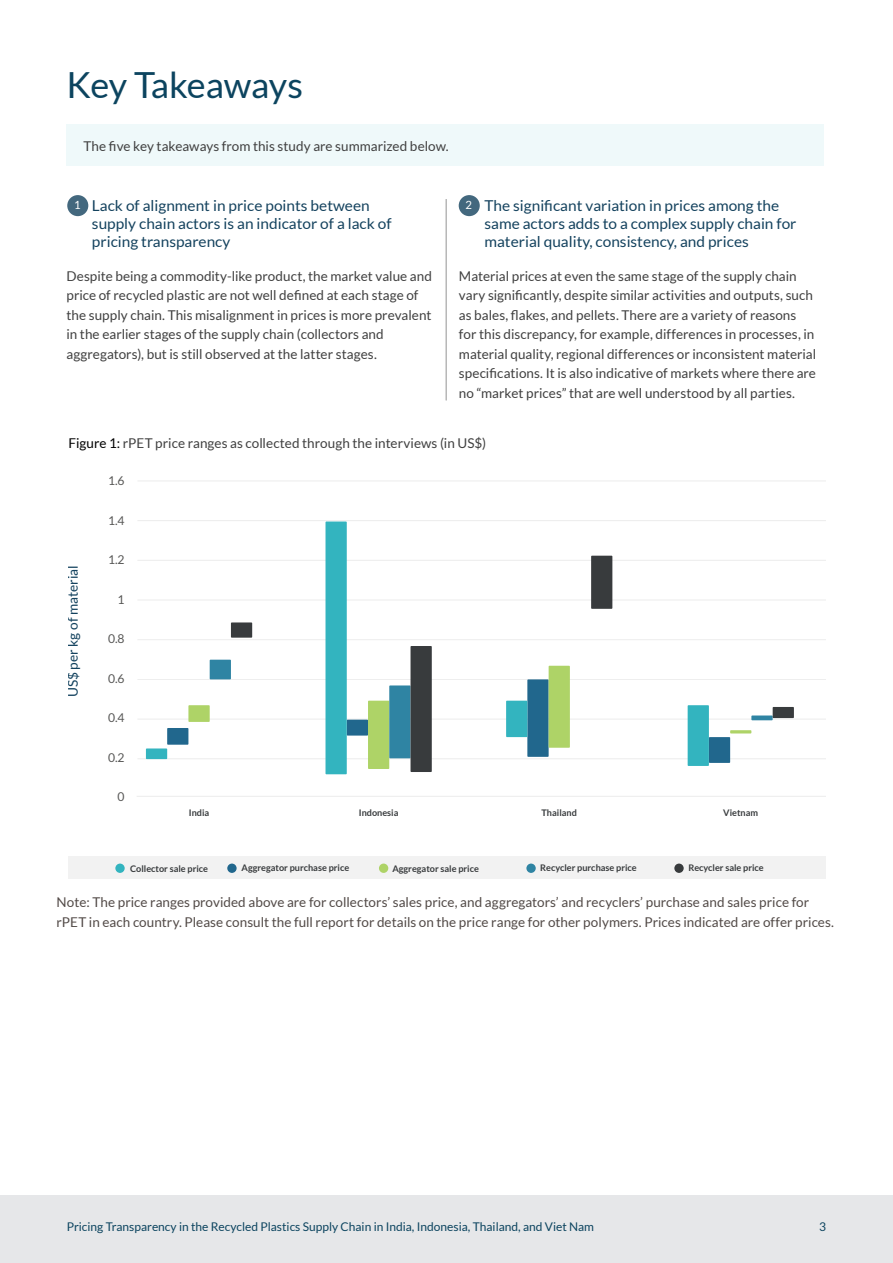
<style>
.page{position:relative;width:893px;height:1263px;background:#fff}
.page>*{position:absolute;margin:0;border:0;box-sizing:border-box;transform-origin:0 0}
.Chapter_Title{font:36px "Lato";letter-spacing:-.01em;color:#0c445f}
.Subhead{font:15px/18px "Lato";color:#14425e}
.t1{font:13.65px "Lato";color:#13425e}
.Bodycopy{font:13.5px/19.5px "Lato";color:#404040}
.Bodycopy-2{font:13.5px/19.5px "Lato";color:#524a47}
.t2{font:12.15px "Lato";color:#575756}
.t3{font:12px "Lato";color:#0c445f}
.t4{font:11.25px "Lato";color:#fff}
.t5{font:700 9.15px "Lato";color:#383b3d}
.s1{color:#000}
</style>
<div class="page">
<div style="left:0;top:1195px;width:893px;height:68px;background:#e6e7e9"></div>
<div style="left:67px;top:125px;width:757px;height:41px;background:#eff9fa"></div>
<hr style="left:446px;top:199px;width:1px;height:201px;background:#b3b3b3">
<hr style="left:137px;top:758px;width:689px;height:1px;background:#d9d9d9">
<hr style="left:137px;top:796px;width:689px;height:1px;background:#d9d9d9">
<hr style="left:137px;top:719px;width:689px;height:1px;background:#d9d9d9">
<hr style="left:137px;top:679px;width:689px;height:1px;background:#d9d9d9">
<hr style="left:137px;top:639px;width:689px;height:1px;background:#d9d9d9">
<hr style="left:137px;top:600px;width:689px;height:1px;background:#d9d9d9">
<hr style="left:137px;top:560px;width:689px;height:1px;background:#d9d9d9">
<hr style="left:137px;top:520px;width:689px;height:1px;background:#d9d9d9">
<hr style="left:137px;top:481px;width:689px;height:1px;background:#d9d9d9">
<div style="left:68px;top:856px;width:758px;height:23px;background:#f2f2f2"></div>
<div style="left:115px;top:863px;width:10px;height:10px;background:#33b4bf;border-radius:50%"></div>
<div style="left:227px;top:863px;width:10px;height:10px;background:#21678d;border-radius:50%"></div>
<div style="left:379px;top:863px;width:9px;height:10px;background:#aed367;border-radius:50%"></div>
<div style="left:526px;top:863px;width:10px;height:10px;background:#2f84a3;border-radius:50%"></div>
<div style="left:674px;top:863px;width:10px;height:10px;background:#383b3d;border-radius:50%"></div>
<div style="left:167px;top:728px;width:21px;height:17px;background:#21678d"></div>
<div style="left:188px;top:705px;width:22px;height:17px;background:#aed367"></div>
<div style="left:210px;top:660px;width:21px;height:19px;background:#2f84a3"></div>
<div style="left:231px;top:622px;width:21px;height:16px;background:#383b3d"></div>
<div style="left:146px;top:748px;width:21px;height:11px;background:#33b4bf"></div>
<div style="left:709px;top:737px;width:21px;height:26px;background:#21678d"></div>
<hr style="left:730px;top:730px;width:21px;height:3px;background:#aed367">
<div style="left:751px;top:715px;width:22px;height:5px;background:#2f84a3"></div>
<div style="left:773px;top:707px;width:21px;height:11px;background:#383b3d"></div>
<div style="left:688px;top:705px;width:21px;height:61px;background:#33b4bf"></div>
<div style="left:527px;top:679px;width:22px;height:78px;background:#21678d"></div>
<div style="left:549px;top:666px;width:21px;height:82px;background:#aed367"></div>
<div style="left:591px;top:556px;width:21px;height:53px;background:#383b3d"></div>
<div style="left:506px;top:701px;width:21px;height:36px;background:#33b4bf"></div>
<div style="left:347px;top:720px;width:21px;height:15px;background:#21678d"></div>
<div style="left:368px;top:701px;width:21px;height:68px;background:#aed367"></div>
<div style="left:389px;top:685px;width:21px;height:73px;background:#2f84a3"></div>
<div style="left:410px;top:646px;width:22px;height:126px;background:#383b3d"></div>
<div style="left:325px;top:521px;width:22px;height:253px;background:#33b4bf"></div>
<div style="left:67px;top:195px;width:21px;height:21px;background:#43687e;border-radius:50%"></div>
<div style="left:459px;top:195px;width:21px;height:21px;background:#43687e;border-radius:50%"></div>
<p class="Chapter_Title" style="left:66px;top:65px;width:238px">Key Takeaways</p>
<p class="Bodycopy" style="left:84px;top:136px;width:367px">The five key takeaways from this study are summarized below.</p>
<p class="Subhead" style="left:484px;top:197px;width:314px">The significant variation in prices among the same actors adds to a complex supply chain for material quality, consistency, and prices</p>
<p class="Bodycopy" style="left:459px;top:266px;width:359px">Material prices at even the same stage of the supply chain vary significantly, despite similar activities and outputs, such as bales, flakes, and pellets. There are a variety of reasons for this discrepancy, for example, differences in processes, in material quality, regional differences or inconsistent material specifications. It is also indicative of markets where there are no “market prices” that are well understood by all parties.</p>
<p class="Bodycopy" style="left:68px;top:433px;width:419px"><span class="s1">Figure 1:</span> rPET price ranges as collected through the interviews (in US$)</p>
<p class="Subhead" style="left:92px;top:197px;width:301px">Lack of alignment in price points between supply chain actors is an indicator of a lack of pricing transparency</p>
<p class="Bodycopy" style="left:66px;top:266px;width:367px">Despite being a commodity-like product, the market value and price of recycled plastic are not well defined at each stage of the supply chain. This misalignment in prices is more prevalent in the earlier stages of the supply chain (collectors and aggregators), but is still observed at the latter stages.</p>
<p class="t4" style="left:74px;top:199px;width:8px">1</p>
<p class="t4" style="left:466px;top:199px;width:8px">2</p>
<p class="t2" style="left:108px;top:474px;width:18px">1.6</p>
<p class="t2" style="left:108px;top:514px;width:18px">1.4</p>
<p class="t1" style="left:65px;top:697px;width:134px;rotate:-90deg">US$ per kg of material</p>
<p class="t2" style="left:108px;top:553px;width:18px">1.2</p>
<p class="t2" style="left:118px;top:593px;width:9px">1</p>
<p class="t2" style="left:108px;top:632px;width:18px">0.8</p>
<p class="t2" style="left:108px;top:672px;width:18px">0.6</p>
<p class="t2" style="left:108px;top:711px;width:18px">0.4</p>
<p class="t2" style="left:108px;top:750px;width:18px">0.2</p>
<p class="t2" style="left:118px;top:790px;width:9px">0</p>
<p class="t5" style="left:189px;top:807px;width:22px">India</p>
<p class="t5" style="left:359px;top:807px;width:41px">Indonesia</p>
<p class="t5" style="left:541px;top:807px;width:37px">Thailand</p>
<p class="t5" style="left:723px;top:807px;width:36px">Vietnam</p>
<p class="t5" style="left:130px;top:863px;width:79px">Collector sale price</p>
<p class="t5" style="left:242px;top:863px;width:109px">Aggregator purchase price</p>
<p class="t5" style="left:392px;top:863px;width:88px">Aggregator sale price</p>
<p class="t5" style="left:540px;top:863px;width:98px">Recycler purchase price</p>
<p class="t5" style="left:688px;top:863px;width:77px">Recycler sale price</p>
<p class="Bodycopy-2" style="left:57px;top:892px;width:779px">Note: The price ranges provided above are for collectors’ sales price, and aggregators’ and recyclers’ purchase and sales price for rPET in each country. Please consult the full report for details on the price range for other polymers. Prices indicated are offer prices.</p>
<p class="t3" style="left:67px;top:1220px;width:529px">Pricing Transparency in the Recycled Plastics Supply Chain in India, Indonesia, Thailand, and Viet Nam</p>
<p class="t3" style="left:819px;top:1220px;width:8px">3</p>
</div>
